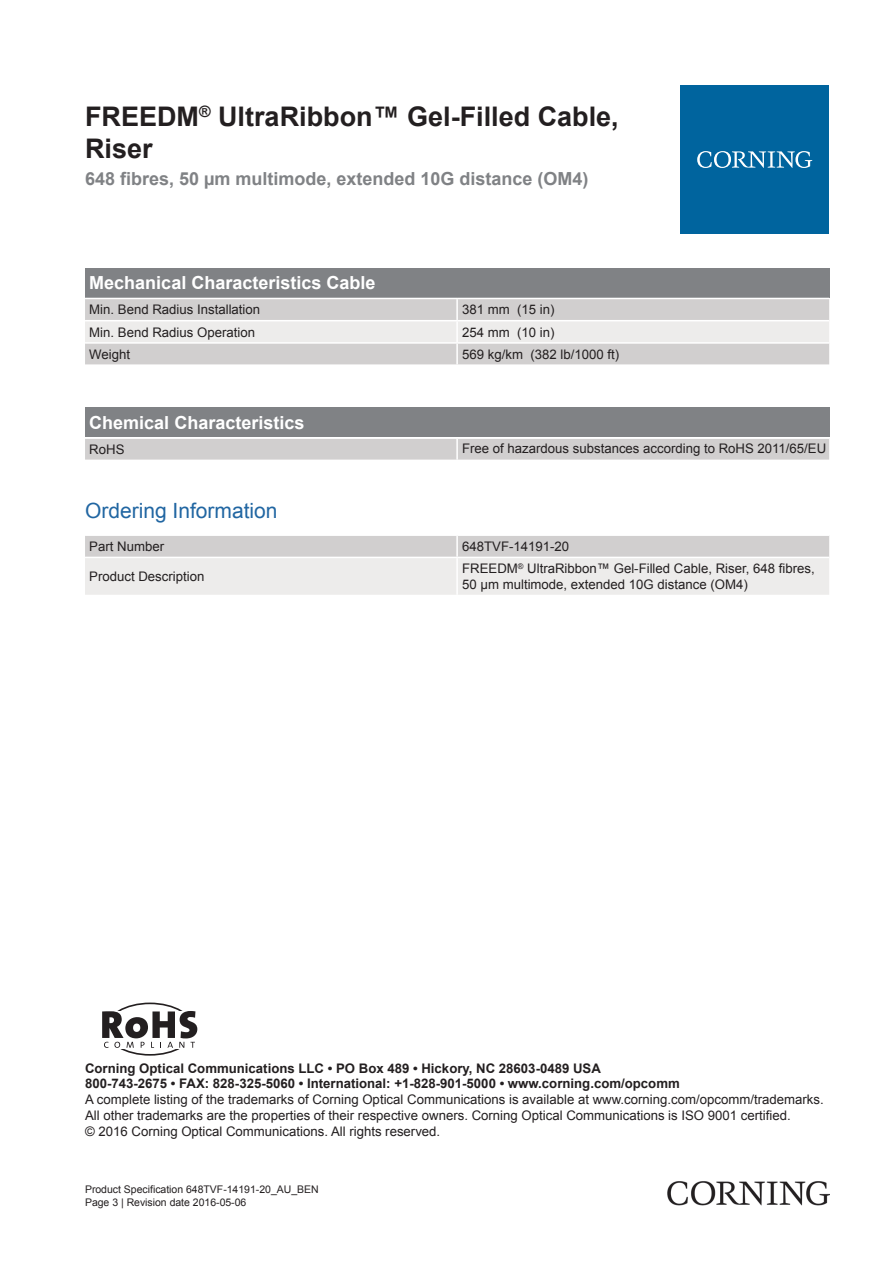
<style>
.page{position:relative;width:893px;height:1263px;background:#fff}
.page>*{position:absolute;margin:0;border:0;box-sizing:border-box;transform-origin:0 0}
.t1{font:700 27px/32.4px "Arial";color:#231f20}
.t2{font:21px "Arial";color:#2166a2}
.t3{font:700 18px "Arial";color:#fff}
.t4{font:700 18px "Arial";color:#808285}
.t5{font:13.2px/15.9px "Arial";color:#231f20}
.t6{font:700 13.2px/15.9px "Arial";color:#231f20}
.t7{font:10.5px/12.6px "Arial";color:#231f20}
</style>
<div class="page">
<div style="left:85px;top:268px;width:744px;height:30px;background:#808285"></div>
<div style="left:85px;top:299px;width:744px;height:65px;background:#d1cfcf"></div>
<div style="left:85px;top:321px;width:744px;height:21px;background:#edeceb"></div>
<hr style="left:456px;top:299px;width:2px;height:21px;background:#fff">
<hr style="left:456px;top:321px;width:2px;height:21px;background:#fff">
<hr style="left:456px;top:344px;width:2px;height:20px;background:#fff">
<hr style="left:85px;top:320px;width:372px;height:1px;background:#fff">
<hr style="left:457px;top:320px;width:372px;height:1px;background:#fff">
<hr style="left:85px;top:342px;width:372px;height:2px;background:#fff">
<hr style="left:457px;top:342px;width:372px;height:2px;background:#fff">
<div style="left:85px;top:408px;width:744px;height:29px;background:#808285"></div>
<div style="left:85px;top:439px;width:744px;height:21px;background:#d1cfcf"></div>
<hr style="left:456px;top:439px;width:2px;height:21px;background:#fff">
<svg style="left:85px;top:536px;width:744px;height:59px;background:#e3e1e1"></svg>
<hr style="left:456px;top:536px;width:2px;height:21px;background:#fff">
<hr style="left:456px;top:558px;width:2px;height:37px;background:#fff">
<hr style="left:85px;top:557px;width:372px;height:1px;background:#fff">
<hr style="left:457px;top:557px;width:372px;height:1px;background:#fff">
<div style="left:680px;top:85px;width:149px;height:149px;background:#00649e"></div>
<svg style="left:697px;top:151px;width:115px;height:17px"></svg>
<img style="left:668px;top:1181px;width:161px;height:24px">
<div style="left:105px;top:1002px;width:90px;height:54px;border:2px solid #231f20;border-radius:50%"></div>
<div style="left:85px;top:1011px;width:123px;height:38px;background:#fff"></div>
<svg style="left:102px;top:1011px;width:95px;height:37px"></svg>
<h1 class="t1" style="left:85px;top:101px;width:535px">FREEDM<sup>®</sup> UltraRibbon™ Gel-Filled Cable,<br>Riser</h1>
<h3 class="t4" style="left:85px;top:166px;width:505px">648 fibres, 50 µm multimode, extended 10G distance (OM4)</h3>
<h3 class="t3" style="left:89px;top:271px;width:288px">Mechanical Characteristics Cable</h3>
<p class="t5" style="left:89px;top:302px;width:172px">Min. Bend Radius Installation</p>
<p class="t5" style="left:462px;top:302px;width:94px">381 mm (15 in)</p>
<p class="t5" style="left:89px;top:324px;width:167px">Min. Bend Radius Operation</p>
<p class="t5" style="left:462px;top:324px;width:94px">254 mm (10 in)</p>
<p class="t5" style="left:89px;top:346px;width:42px">Weight</p>
<p class="t5" style="left:462px;top:346px;width:159px">569 kg/km (382 lb/1000 ft)</p>
<h3 class="t3" style="left:89px;top:411px;width:217px">Chemical Characteristics</h3>
<p class="t5" style="left:89px;top:441px;width:37px">RoHS</p>
<p class="t5" style="left:462px;top:440px;width:366px">Free of hazardous substances according to RoHS 2011/65/EU</p>
<h2 class="t2" style="left:85px;top:496px;width:194px">Ordering Information</h2>
<p class="t5" style="left:89px;top:538px;width:76px">Part Number</p>
<p class="t5" style="left:462px;top:538px;width:109px">648TVF-14191-20</p>
<p class="t5" style="left:89px;top:569px;width:117px">Product Description</p>
<p class="t5" style="left:462px;top:561px;width:354px">FREEDM<sup>®</sup> UltraRibbon™ Gel-Filled Cable, Riser, 648 fibres,<br>50 µm multimode, extended 10G distance (OM4)</p>
<p class="t6" style="left:85px;top:1060px;width:596px">Corning Optical Communications LLC • PO Box 489 • Hickory, NC 28603-0489 USA<br>800-743-2675 • FAX: 828-325-5060 • International: +1-828-901-5000 • www.corning.com/opcomm</p>
<p class="t5" style="left:85px;top:1092px;width:740px">A complete listing of the trademarks of Corning Optical Communications is available at www.corning.com/opcomm/trademarks.<br>All other trademarks are the properties of their respective owners. Corning Optical Communications is ISO 9001 certified.<br>© 2016 Corning Optical Communications. All rights reserved.</p>
<p class="t7" style="left:85px;top:1183px;width:235px">Product Specification 648TVF-14191-20_AU_BEN<br>Page 3 | Revision date 2016-05-06</p>
</div>
